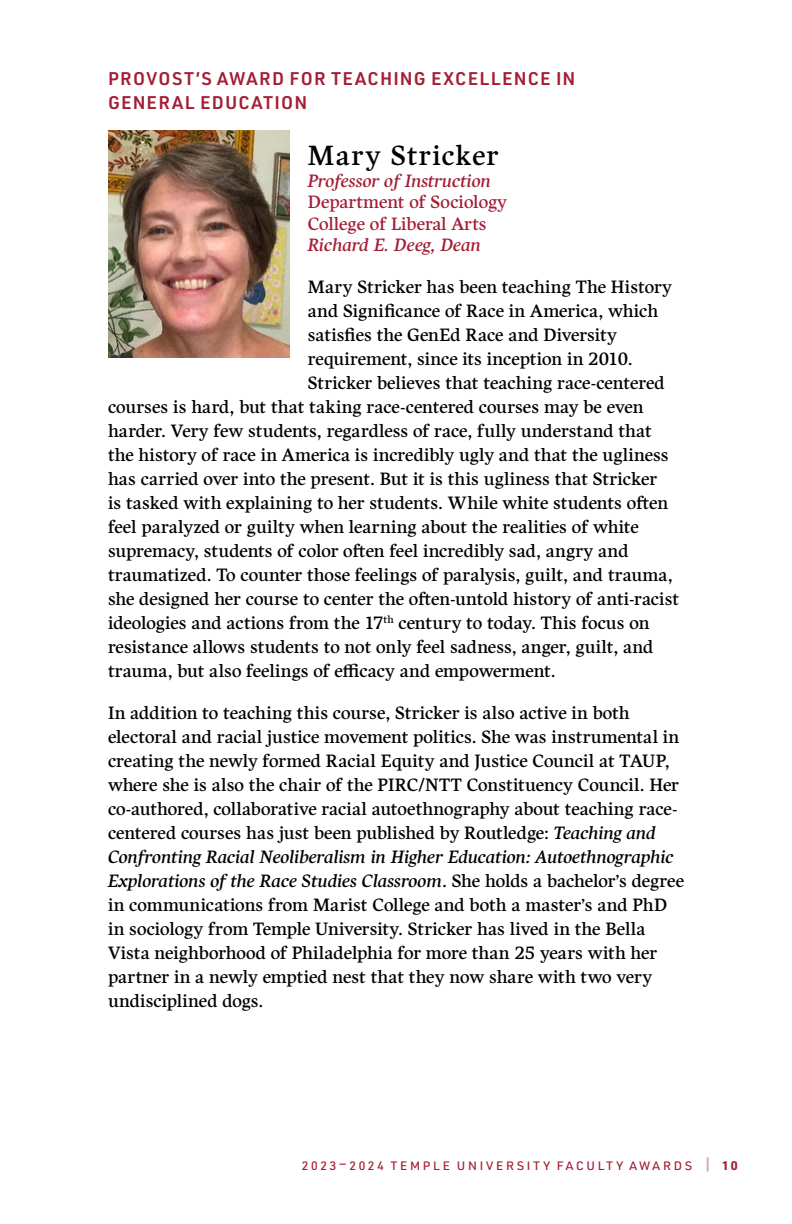
<style>
.page{position:relative;width:792px;height:1224px;background:#fff}
.page>*{position:absolute;margin:0;border:0;box-sizing:border-box;transform-origin:0 0}
.t1{font:28px "Harfang";letter-spacing:.045em;color:#000}
.t2{font:18px/24px "Harfang";color:#000}
.t3{font:600 18px/24px "URWDIN";letter-spacing:.07em;color:#a41e35}
.t4{font:18px/21.6px "Harfang";color:#a41e35}
.t5{font:italic 18px "Harfang";color:#a41e35}
.t6{font:16px "URWDIN";letter-spacing:.145em;color:#a41e35}
.s1{font-style:italic}
.s2{font-weight:600;color:#d9a0aa}
.s3{font-weight:600}
</style>
<div class="page">
<img style="left:108px;top:130px;width:182px;height:227px">
<p class="t3" style="left:108px;top:66px;width:469px">PROVOST’S AWARD FOR TEACHING EXCELLENCE IN<br>GENERAL EDUCATION</p>
<h1 class="t1" style="left:308px;top:139px;width:192px">Mary Stricker</h1>
<p class="t5" style="left:308px;top:170px;width:185px">Professor of Instruction</p>
<p class="t4" style="left:308px;top:191px;width:201px">Department of Sociology<br>College of Liberal Arts</p>
<p class="t5" style="left:308px;top:234px;width:175px">Richard E. Deeg, Dean</p>
<p class="t2" style="left:308px;top:275px;width:366px">Mary Stricker has been teaching The History</p>
<p class="t2" style="left:308px;top:299px;width:352px">and Significance of Race in America, which</p>
<p class="t2" style="left:308px;top:323px;width:311px">satisfies the GenEd Race and Diversity</p>
<p class="t2" style="left:308px;top:347px;width:326px">requirement, since its inception in 2010.</p>
<p class="t2" style="left:308px;top:371px;width:358px">Stricker believes that teaching race-centered</p>
<p class="t2" style="left:108px;top:395px;width:537px">courses is hard, but that taking race-centered courses may be even</p>
<p class="t2" style="left:108px;top:419px;width:545px">harder. Very few students, regardless of race, fully understand that</p>
<p class="t2" style="left:108px;top:443px;width:562px">the history of race in America is incredibly ugly and that the ugliness</p>
<p class="t2" style="left:108px;top:467px;width:551px">has carried over into the present. But it is this ugliness that Stricker</p>
<p class="t2" style="left:108px;top:491px;width:562px">is tasked with explaining to her students. While white students often</p>
<p class="t2" style="left:108px;top:515px;width:532px">feel paralyzed or guilty when learning about the realities of white</p>
<p class="t2" style="left:108px;top:539px;width:522px">supremacy, students of color often feel incredibly sad, angry and</p>
<p class="t2" style="left:108px;top:563px;width:566px">traumatized. To counter those feelings of paralysis, guilt, and trauma,</p>
<p class="t2" style="left:108px;top:587px;width:573px">she designed her course to center the often-untold history of anti-racist</p>
<p class="t2" style="left:108px;top:611px;width:543px">ideologies and actions from the 17<sup>th</sup> century to today. This focus on</p>
<p class="t2" style="left:108px;top:635px;width:547px">resistance allows students to not only feel sadness, anger, guilt, and</p>
<p class="t2" style="left:108px;top:659px;width:449px">trauma, but also feelings of efficacy and empowerment.</p>
<p class="t2" style="left:108px;top:701px;width:577px">In addition to teaching this course, Stricker is also active in both electoral and racial justice movement politics. She was instrumental in creating the newly formed Racial Equity and Justice Council at TAUP, where she is also the chair of the PIRC/NTT Constituency Council. Her co-authored, collaborative racial autoethnography about teaching race&shy;centered courses has just been published by Routledge: <span class="s1">Teaching and Confronting Racial Neoliberalism in Higher Education: Autoethnographic Explorations of the Race Studies Classroom</span>. She holds a bachelor’s degree in communications from Marist College and both a master’s and PhD in sociology from Temple University. Stricker has lived in the Bella Vista neighborhood of Philadelphia for more than 25 years with her partner in a newly emptied nest that they now share with two very undisciplined dogs.</p>
<p class="t6" style="left:302px;top:1153px;width:437px">2023–2024 TEMPLE UNIVERSITY FACULTY AWARDS <span class="s2">|</span> <span class="s3">10</span></p>
</div>
